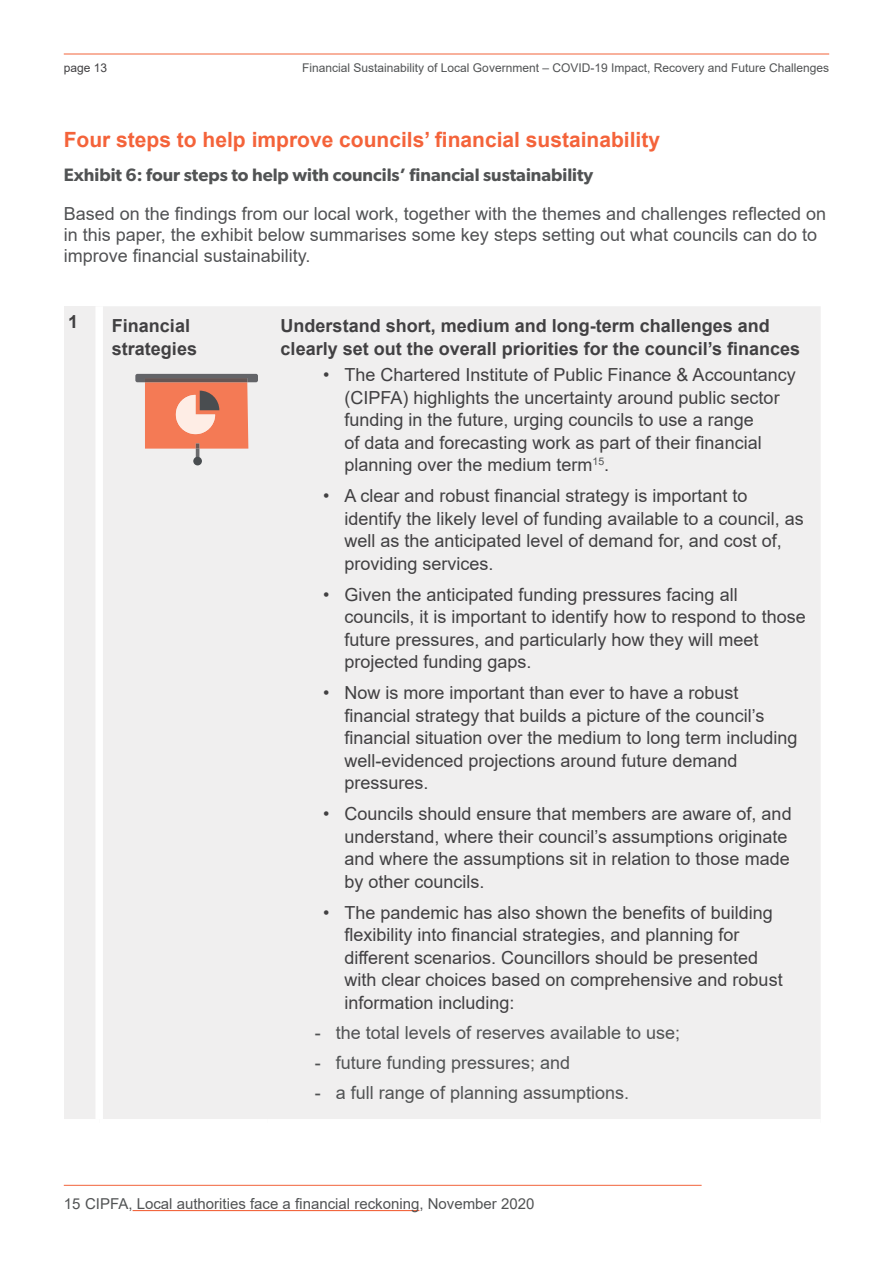
<style>
.page{position:relative;width:893px;height:1263px;background:#fff}
.page>*{position:absolute;margin:0;border:0;box-sizing:border-box;transform-origin:0 0}
.Heading_4{font:700 21px "Arial";color:#f4633a}
.t1{font:18px/22.5px "Arial";color:#414042}
.t2{font:18px/21px "Arial";color:#515254}
.right_align_body{font:700 18px/22.5px "Arial";color:#414042}
.t3{font:18px "Arial";color:#515354}
.t4{font:600 18px "Gibson";color:#515354}
.Body{font:700 18px "Arial";color:#414042}
.Footnotes{font:15px "Arial";color:#515354}
.t5{font:12px "Arial";color:#515354}
.t6{font:12px "Arial";color:#414042}
</style>
<div class="page">
<hr style="left:64px;top:54px;width:765px;height:1px;background:#f2633a">
<div style="left:64px;top:306px;width:35px;height:817px;background:#f0efef"></div>
<div style="left:103px;top:306px;width:718px;height:813px;background:#f0efef"></div>
<div style="left:95px;top:306px;width:8px;height:813px;background:#fff"></div>
<div style="left:64px;top:1119px;width:35px;height:7px;background:#fff"></div>
<hr style="left:64px;top:1185px;width:638px;height:1px;background:#f2633a">
<hr style="left:133px;top:1210px;width:286px;height:1px;background:#f2633a">
<div style="left:193px;top:457px;width:9px;height:8px;background:#494d50;border-radius:50%"></div>
<svg style="left:135px;top:374px;width:123px;height:85px"></svg>
<p class="t6" style="left:64px;top:59px;width:45px">page 13</p>
<p class="t5" style="left:302px;top:59px;width:528px">Financial Sustainability of Local Government – COVID-19 Impact, Recovery and Future Challenges</p>
<p class="Heading_4" style="left:64px;top:125px;width:598px">Four steps to help improve councils’ financial sustainability</p>
<h3 class="t4" style="left:64px;top:164px;width:531px">Exhibit 6: four steps to help with councils’ financial sustainability</h3>
<p class="t2" style="left:64px;top:203px;width:764px">Based on the findings from our local work, together with the themes and challenges reflected on in this paper, the exhibit below summarises some key steps setting out what councils can do to improve financial sustainability.</p>
<p class="Body" style="left:68px;top:309px;width:12px">1</p>
<p class="right_align_body" style="left:112px;top:315px;width:87px">Financial strategies</p>
<p class="right_align_body" style="left:281px;top:315px;width:521px">Understand short, medium and long-term challenges and clearly set out the overall priorities for the council’s finances</p>
<p class="t1" style="left:344px;top:364px;width:453px;text-indent:-21px">• The Chartered Institute of Public Finance &amp; Accountancy (CIPFA) highlights the uncertainty around public sector funding in the future, urging councils to use a range<br>of data and forecasting work as part of their financial planning over the medium term<sup>15</sup>.</p>
<p class="t1" style="left:344px;top:485px;width:461px;text-indent:-21px">• A clear and robust financial strategy is important to identify the likely level of funding available to a council, as well as the anticipated level of demand for, and cost of, providing services.</p>
<p class="t1" style="left:344px;top:583px;width:463px;text-indent:-21px">• Given the anticipated funding pressures facing all councils, it is important to identify how to respond to those future pressures, and particularly how they will meet projected funding gaps.</p>
<p class="t1" style="left:344px;top:682px;width:455px;text-indent:-21px">• Now is more important than ever to have a robust financial strategy that builds a picture of the council’s financial situation over the medium to long term including well-evidenced projections around future demand pressures.</p>
<p class="t1" style="left:344px;top:803px;width:449px;text-indent:-21px">• Councils should ensure that members are aware of, and understand, where their council’s assumptions originate and where the assumptions sit in relation to those made by other councils.</p>
<p class="t1" style="left:344px;top:901px;width:440px;text-indent:-21px">• The pandemic has also shown the benefits of building flexibility into financial strategies, and planning for different scenarios. Councillors should be presented with clear choices based on comprehensive and robust information including:</p>
<p class="t3" style="left:315px;top:1020px;width:367px">- the total levels of reserves available to use;</p>
<p class="t3" style="left:315px;top:1050px;width:257px">- future funding pressures; and</p>
<p class="t3" style="left:315px;top:1080px;width:316px">- a full range of planning assumptions.</p>
<p class="Footnotes" style="left:64px;top:1193px;width:472px">15 CIPFA, Local authorities face a financial reckoning, November 2020</p>
</div>
